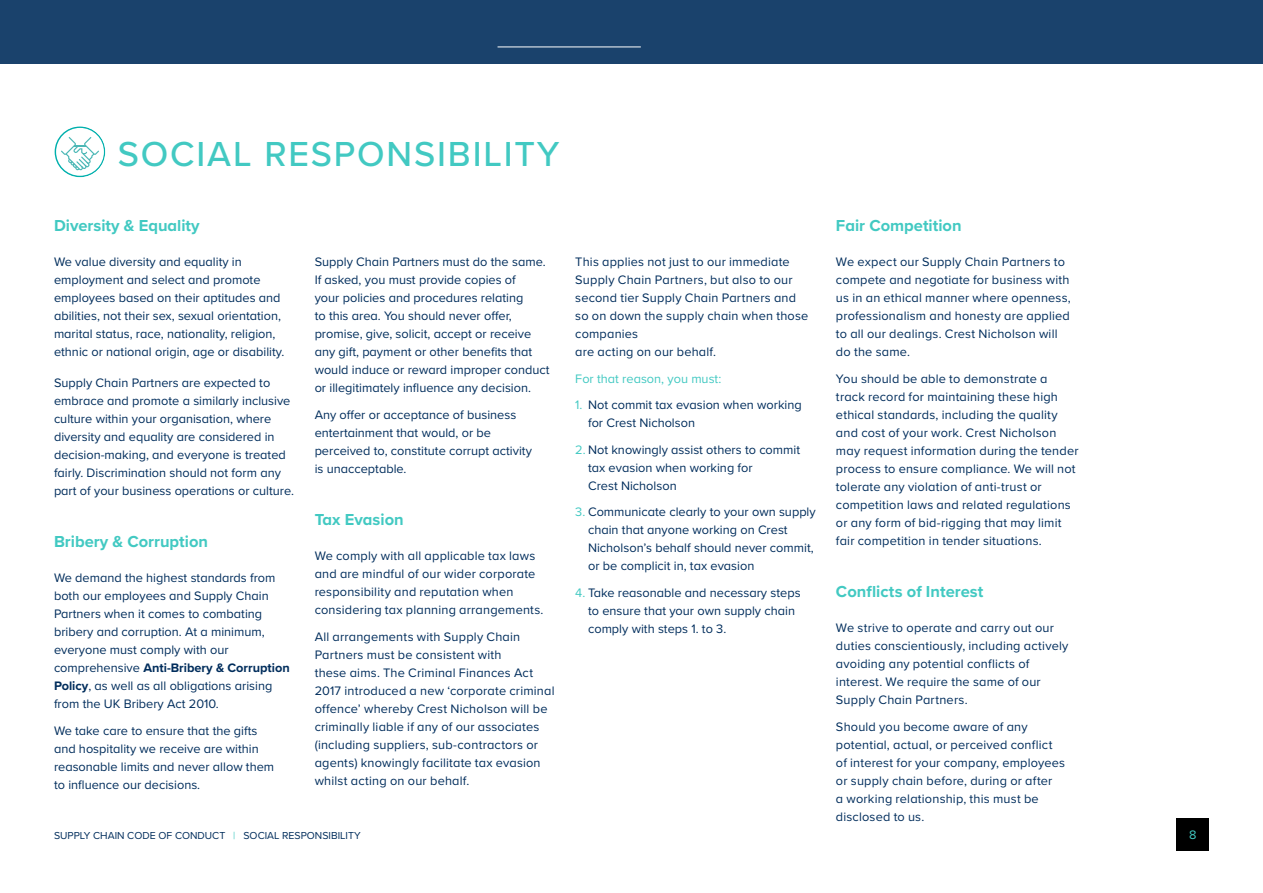
<style>
.page{position:relative;width:1263px;height:893px;background:#fff}
.page>*{position:absolute;margin:0;border:0;box-sizing:border-box;transform-origin:0 0}
.t1{font:500 36px "Proxima Nova";letter-spacing:.05em;color:#42c9c2}
.t2{font:700 16.5px "Proxima Nova";color:#42c9c2}
.t3{font:12.75px/18px "Proxima Nova";color:#002d5c}
.t4{font:12.75px "Proxima Nova";color:#42c9c2}
.t5{font:10.5px "Proxima Nova";color:#002d5c}
.s1{font-weight:700}
.s2{color:#42c9c2}
</style>
<div class="page">
<div style="left:55px;top:126px;width:50px;height:51px;border:1px solid #00b0ad;border-radius:50%"></div>
<svg style="left:61px;top:137px;width:38px;height:33px"></svg>
<div style="left:1177px;top:818px;width:32px;height:32px;background:#000"></div>
<div style="left:0;top:0;width:1263px;height:64px;background:#1a426c"></div>
<hr style="left:497px;top:47px;width:144px;height:1px;background:#fff">
<h1 class="t1" style="left:118px;top:127px;width:443px">SOCIAL RESPONSIBILITY</h1>
<p class="t2" style="left:54px;top:213px;width:147px">Diversity &amp; Equality</p>
<p class="t3" style="left:54px;top:253px;width:232px">We value diversity and equality in employment and select and promote employees based on their aptitudes and abilities, not their sex, sexual orientation, marital status, race, nationality, religion, ethnic or national origin, age or disability.</p>
<p class="t3" style="left:54px;top:373px;width:242px">Supply Chain Partners are expected to embrace and promote a similarly inclusive culture within your organisation, where diversity and equality are considered in decision-making, and everyone is treated fairly. Discrimination should not form any part of your business operations or culture.</p>
<p class="t2" style="left:54px;top:530px;width:156px">Bribery &amp; Corruption</p>
<p class="t3" style="left:54px;top:569px;width:237px">We demand the highest standards from both our employees and Supply Chain Partners when it comes to combating bribery and corruption. At a minimum, everyone must comply with our comprehensive <span class="s1">Anti-Bribery &amp; Corruption Policy</span>, as well as all obligations arising from the UK Bribery Act 2010.</p>
<p class="t3" style="left:54px;top:721px;width:222px">We take care to ensure that the gifts and hospitality we receive are within reasonable limits and never allow them to influence our decisions.</p>
<p class="t3" style="left:315px;top:253px;width:236px">Supply Chain Partners must do the same.<br>If asked, you must provide copies of<br>your policies and procedures relating<br>to this area. You should never offer, promise, give, solicit, accept or receive any gift, payment or other benefits that would induce or reward improper conduct or illegitimately influence any decision.</p>
<p class="t3" style="left:315px;top:405px;width:219px">Any offer or acceptance of business entertainment that would, or be perceived to, constitute corrupt activity is unacceptable.</p>
<p class="t2" style="left:315px;top:507px;width:91px">Tax Evasion</p>
<p class="t3" style="left:315px;top:546px;width:230px">We comply with all applicable tax laws and are mindful of our wider corporate responsibility and reputation when considering tax planning arrangements.</p>
<p class="t3" style="left:315px;top:627px;width:241px">All arrangements with Supply Chain Partners must be consistent with<br>these aims. The Criminal Finances Act 2017 introduced a new ‘corporate criminal offence’ whereby Crest Nicholson will be criminally liable if any of our associates (including suppliers, sub-contractors or agents) knowingly facilitate tax evasion whilst acting on our behalf.</p>
<p class="t5" style="left:54px;top:828px;width:308px">SUPPLY CHAIN CODE OF CONDUCT <span class="s2">|</span> SOCIAL RESPONSIBILITY</p>
<p class="t3" style="left:575px;top:253px;width:235px">This applies not just to our immediate<br>Supply Chain Partners, but also to our second tier Supply Chain Partners and so on down the supply chain when those companies<br>are acting on our behalf.</p>
<p class="t4" style="left:575px;top:369px;width:147px">For that reason, you must:</p>
<p class="t3" style="left:588px;top:396px;width:215px;text-indent:-13px"><span class="s2">1.</span> Not commit tax evasion when working for Crest Nicholson</p>
<p class="t3" style="left:588px;top:440px;width:214px;text-indent:-13px"><span class="s2">2.</span> Not knowingly assist others to commit tax evasion when working for<br>Crest Nicholson</p>
<p class="t3" style="left:588px;top:503px;width:229px;text-indent:-13px"><span class="s2">3.</span> Communicate clearly to your own supply chain that anyone working on Crest Nicholson’s behalf should never commit, or be complicit in, tax evasion</p>
<p class="t3" style="left:588px;top:583px;width:214px;text-indent:-13px"><span class="s2">4.</span> Take reasonable and necessary steps to ensure that your own supply chain comply with steps 1. to 3.</p>
<p class="t2" style="left:836px;top:213px;width:127px">Fair Competition</p>
<p class="t3" style="left:836px;top:253px;width:236px">We expect our Supply Chain Partners to compete and negotiate for business with us in an ethical manner where openness, professionalism and honesty are applied to all our dealings. Crest Nicholson will do the same.</p>
<p class="t3" style="left:836px;top:369px;width:244px">You should be able to demonstrate a track record for maintaining these high ethical standards, including the quality and cost of your work. Crest Nicholson may request information during the tender process to ensure compliance. We will not tolerate any violation of anti-trust or competition laws and related regulations or any form of bid-rigging that may limit fair competition in tender situations.</p>
<p class="t2" style="left:836px;top:579px;width:149px">Conflicts of Interest</p>
<p class="t3" style="left:836px;top:618px;width:234px">We strive to operate and carry out our duties conscientiously, including actively avoiding any potential conflicts of interest. We require the same of our Supply Chain Partners.</p>
<p class="t3" style="left:836px;top:717px;width:231px">Should you become aware of any potential, actual, or perceived conflict of interest for your company, employees or supply chain before, during or after<br>a working relationship, this must be disclosed to us.</p>
<p class="t4" style="left:1189px;top:825px;width:9px">8</p>
</div>
